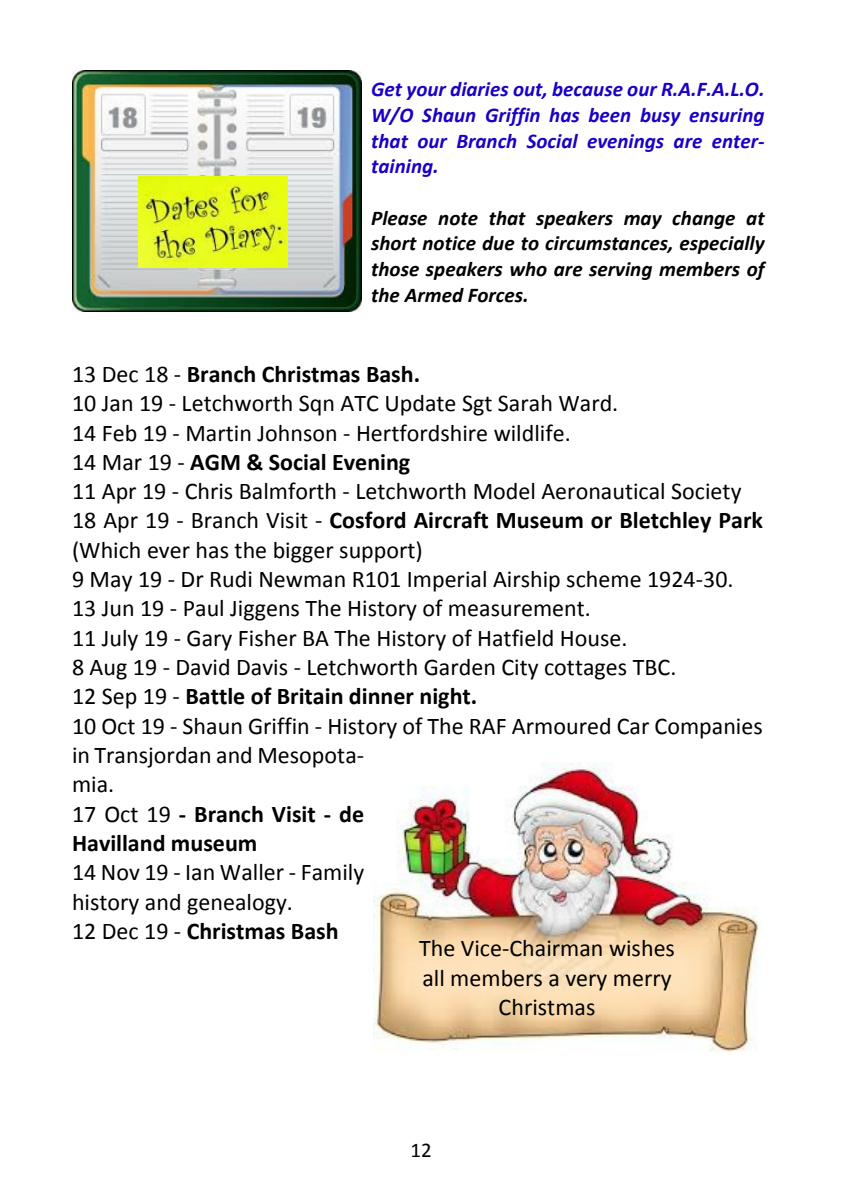
<style>
.page{position:relative;width:842px;height:1191px;background:#fff}
.page>*{position:absolute;margin:0;border:0;box-sizing:border-box;transform-origin:0 0}
.t1{font:24px/29.4px "Calibri";color:#000}
.t2{font:italic 700 21px/25.6px "Calibri";color:#000;text-align:justify}
.t3{font:italic 700 21px/25.6px "Calibri";color:#1a00c5;text-align:justify}
.t4{font:21px "Calibri";color:#000}
.s1{font-weight:700}
</style>
<div class="page">
<img style="left:72px;top:70px;width:289px;height:241px">
<img style="left:139px;top:176px;width:149px;height:91px">
<img style="left:373px;top:762px;width:385px;height:290px">
<p class="t3" style="left:371px;top:78px;width:395px">Get your diaries out, because our R.A.F.A.L.O.<br>W/O Shaun Griffin has been busy ensuring that our Branch Social evenings are enter&shy;taining.</p>
<p class="t2" style="left:371px;top:207px;width:395px">Please note that speakers may change at short notice due to circumstances, especially those speakers who are serving members of the Armed Forces.</p>
<p class="t1" style="left:72px;top:361px;width:692px">13 Dec 18 - <span class="s1">Branch Christmas Bash.<br></span>10 Jan 19 - Letchworth Sqn ATC Update Sgt Sarah Ward.<br>14 Feb 19 - Martin Johnson - Hertfordshire wildlife.<br>14 Mar 19 - <span class="s1">AGM &amp; Social Evening<br></span>11 Apr 19 - Chris Balmforth - Letchworth Model Aeronautical Society 18 Apr 19 - Branch Visit - <span class="s1">Cosford Aircraft Museum or Bletchley Park </span>(Which ever has the bigger support)<br>9 May 19 - Dr Rudi Newman R101 Imperial Airship scheme 1924-30.<br>13 Jun 19 - Paul Jiggens The History of measurement.<br>11 July 19 - Gary Fisher BA The History of Hatfield House.<br>8 Aug 19 - David Davis - Letchworth Garden City cottages TBC.<br>12 Sep 19 - <span class="s1">Battle of Britain dinner night.<br></span>10 Oct 19 - Shaun Griffin - History of The RAF Armoured Car Companies in Transjordan and Mesopota-<br>mia.<br>17 Oct 19 <span class="s1">- Branch Visit - de<br>Havilland museum</span></p>
<p class="t1" style="left:72px;top:859px;width:294px">14 Nov 19 - Ian Waller - Family history and genealogy.<br>12 Dec 19 - <span class="s1">Christmas Bash</span></p>
<p class="t1" style="left:419px;top:935px;width:257px;text-align:center">The Vice-Chairman wishes all members a very merry<br>Christmas</p>
<p class="t4" style="left:410px;top:1141px;width:23px">12</p>
</div>
